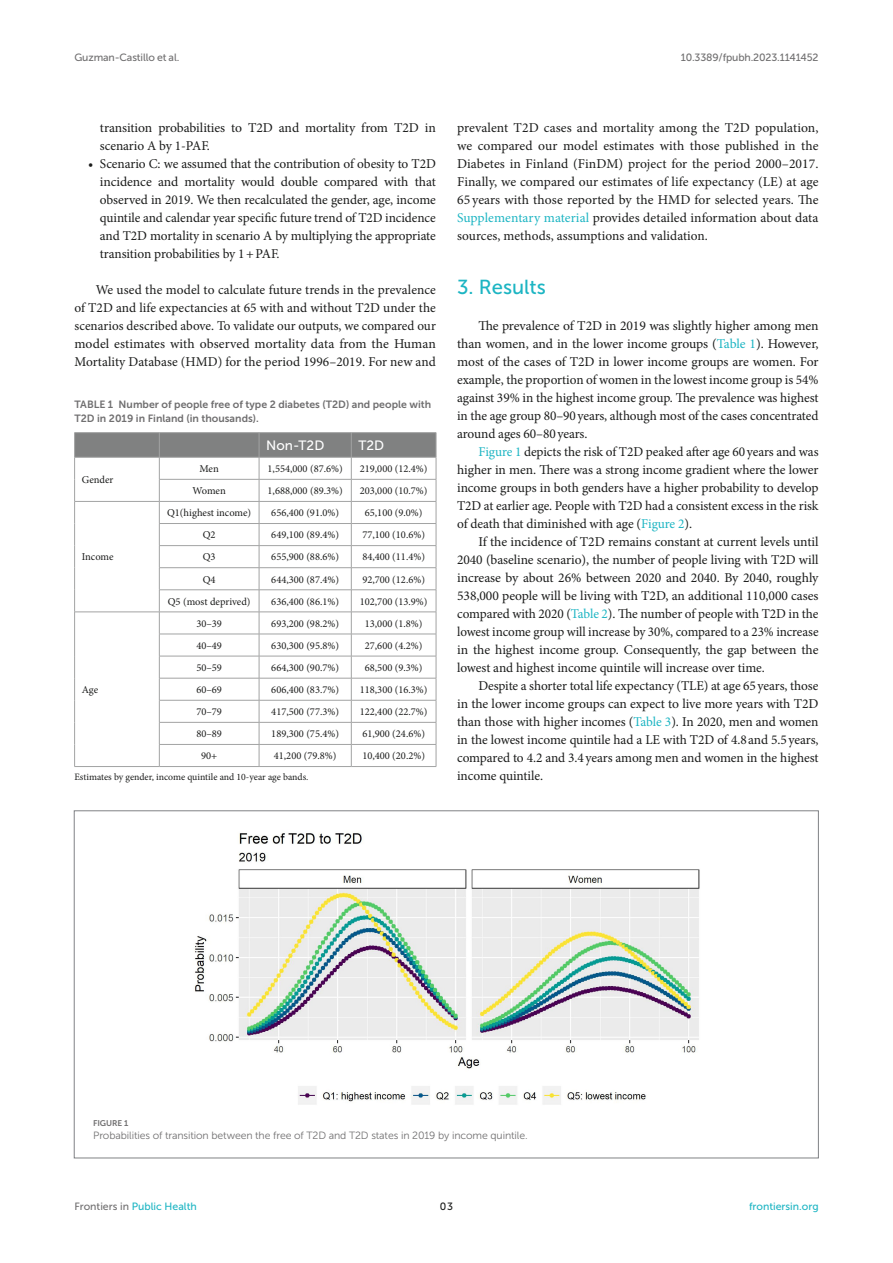
<style>
.page{position:relative;width:893px;height:1263px;background:#fff}
.page>*{position:absolute;margin:0;border:0;box-sizing:border-box;transform-origin:0 0}
.HEAD_1{font:20.25px "Museo Sans 500";color:#1db5c3}
.TEXT{font:13.5px/18px "Minion Pro";letter-spacing:-.005em;color:#1b1c1b;text-align:justify}
.TEXT_FLUSH{font:13.5px/18px "Minion Pro";letter-spacing:-.01em;color:#1b1c1b;text-align:justify}
.BL_BLW{font:13.5px/18px "Minion Pro";letter-spacing:-.01em;color:#1b1c1b;text-align:justify}
.BL_MID{font:13.5px/18px "Minion Pro";letter-spacing:-.005em;color:#1b1c1b}
.TB_CH{font:13.5px "Museo Sans 500";color:#fff}
.TB_TX{font:10.5px "Minion Pro";color:#1b1c1b}
.TT{font:10.5px/13.5px "Museo Sans 700";color:#706f70}
.FIG_LEG{font:10.5px "Museo Sans 300";letter-spacing:-.01em;color:#706f70}
.t1{font:10.5px "Museo Sans 500";letter-spacing:-.015em;color:#706f70}
.t2{font:10.5px "Museo Sans 500";color:#1db5c3}
.t3{font:10.5px "Museo Sans 500";color:#1b1c1b}
.TFN{font:9.75px "Minion Pro";letter-spacing:-.005em;color:#1b1c1b}
.FIG_HD{font:8.25px "Museo Sans 700";letter-spacing:-.01em;color:#706f70}
.s1{color:#1db5c3}
.s2{color:#706f70}
</style>
<div class="page">
<hr style="left:259px;top:766px;width:92px;height:1px;background:#a2a3a3">
<hr style="left:159px;top:766px;width:100px;height:1px;background:#a2a3a3">
<hr style="left:351px;top:766px;width:85px;height:1px;background:#a2a3a3">
<hr style="left:74px;top:766px;width:85px;height:1px;background:#a2a3a3">
<hr style="left:159px;top:432px;width:100px;height:1px;background:#a2a3a3">
<hr style="left:259px;top:432px;width:92px;height:1px;background:#a2a3a3">
<hr style="left:351px;top:432px;width:85px;height:1px;background:#a2a3a3">
<hr style="left:74px;top:432px;width:85px;height:1px;background:#a2a3a3">
<svg style="left:74px;top:433px;width:363px;height:333px"></svg>
<hr style="left:74px;top:501px;width:85px;height:1px;background:#a2a3a3">
<img style="left:194px;top:833px;width:506px;height:272px">
<p class="t1" style="left:74px;top:51px;width:106px">Guzman-Castillo et al.</p>
<p class="t1" style="left:681px;top:51px;width:139px">10.3389/fpubh.2023.1141452</p>
<p class="BL_MID" style="left:100px;top:119px;width:337px">transition probabilities to T2D and mortality from T2D in scenario A by 1-PAF.</p>
<p class="BL_BLW" style="left:100px;top:155px;width:337px;text-indent:-12px">• Scenario C: we assumed that the contribution of obesity to T2D incidence and mortality would double compared with that observed in 2019. We then recalculated the gender, age, income quintile and calendar year specific future trend of T2D incidence and T2D mortality in scenario A by multiplying the appropriate transition probabilities by 1+PAF.</p>
<p class="TEXT" style="left:74px;top:281px;width:363px;text-indent:21px">We used the model to calculate future trends in the prevalence of T2D and life expectancies at 65 with and without T2D under the scenarios described above. To validate our outputs, we compared our model estimates with observed mortality data from the Human Mortality Database (HMD) for the period 1996–2019. For new and</p>
<p class="TT" style="left:74px;top:398px;width:358px">TABLE 1 Number of people free of type 2 diabetes (T2D) and people with<br>T2D in 2019 in Finland (in thousands).</p>
<p class="TB_CH" style="left:266px;top:438px;width:60px">Non-T2D</p>
<p class="TB_CH" style="left:359px;top:438px;width:27px">T2D</p>
<p class="TB_TX" style="left:82px;top:473px;width:33px">Gender</p>
<p class="TB_TX" style="left:200px;top:462px;width:21px">Men</p>
<p class="TB_TX" style="left:268px;top:462px;width:77px">1,554,000 (87.6%)</p>
<p class="TB_TX" style="left:360px;top:462px;width:69px">219,000 (12.4%)</p>
<p class="TB_TX" style="left:193px;top:484px;width:35px">Women</p>
<p class="TB_TX" style="left:268px;top:484px;width:77px">1,688,000 (89.3%)</p>
<p class="TB_TX" style="left:360px;top:484px;width:69px">203,000 (10.7%)</p>
<p class="TB_TX" style="left:82px;top:550px;width:33px">Income</p>
<p class="TB_TX" style="left:167px;top:506px;width:86px">Q1(highest income)</p>
<p class="TB_TX" style="left:271px;top:506px;width:69px">656,400 (91.0%)</p>
<p class="TB_TX" style="left:365px;top:506px;width:59px">65,100 (9.0%)</p>
<p class="TB_TX" style="left:203px;top:528px;width:14px">Q2</p>
<p class="TB_TX" style="left:271px;top:528px;width:69px">649,100 (89.4%)</p>
<p class="TB_TX" style="left:362px;top:528px;width:64px">77,100 (10.6%)</p>
<p class="TB_TX" style="left:203px;top:550px;width:14px">Q3</p>
<p class="TB_TX" style="left:271px;top:550px;width:69px">655,900 (88.6%)</p>
<p class="TB_TX" style="left:362px;top:550px;width:64px">84,400 (11.4%)</p>
<p class="TB_TX" style="left:203px;top:572px;width:14px">Q4</p>
<p class="TB_TX" style="left:271px;top:572px;width:69px">644,300 (87.4%)</p>
<p class="TB_TX" style="left:362px;top:572px;width:64px">92,700 (12.6%)</p>
<p class="TB_TX" style="left:168px;top:594px;width:84px">Q5 (most deprived)</p>
<p class="TB_TX" style="left:271px;top:594px;width:69px">636,400 (86.1%)</p>
<p class="TB_TX" style="left:360px;top:594px;width:69px">102,700 (13.9%)</p>
<p class="TB_TX" style="left:196px;top:616px;width:27px">30–39</p>
<p class="TB_TX" style="left:271px;top:616px;width:69px">693,200 (98.2%)</p>
<p class="TB_TX" style="left:365px;top:616px;width:59px">13,000 (1.8%)</p>
<p class="TB_TX" style="left:196px;top:638px;width:27px">40–49</p>
<p class="TB_TX" style="left:271px;top:638px;width:69px">630,300 (95.8%)</p>
<p class="TB_TX" style="left:365px;top:638px;width:59px">27,600 (4.2%)</p>
<p class="TB_TX" style="left:196px;top:660px;width:27px">50–59</p>
<p class="TB_TX" style="left:271px;top:660px;width:69px">664,300 (90.7%)</p>
<p class="TB_TX" style="left:365px;top:660px;width:59px">68,500 (9.3%)</p>
<p class="TB_TX" style="left:196px;top:683px;width:27px">60–69</p>
<p class="TB_TX" style="left:271px;top:683px;width:69px">606,400 (83.7%)</p>
<p class="TB_TX" style="left:360px;top:683px;width:69px">118,300 (16.3%)</p>
<p class="TB_TX" style="left:196px;top:705px;width:27px">70–79</p>
<p class="TB_TX" style="left:271px;top:705px;width:69px">417,500 (77.3%)</p>
<p class="TB_TX" style="left:360px;top:705px;width:69px">122,400 (22.7%)</p>
<p class="TB_TX" style="left:196px;top:727px;width:27px">80–89</p>
<p class="TB_TX" style="left:271px;top:727px;width:69px">189,300 (75.4%)</p>
<p class="TB_TX" style="left:362px;top:727px;width:64px">61,900 (24.6%)</p>
<p class="TB_TX" style="left:201px;top:749px;width:18px">90+</p>
<p class="TB_TX" style="left:274px;top:749px;width:64px">41,200 (79.8%)</p>
<p class="TB_TX" style="left:362px;top:749px;width:64px">10,400 (20.2%)</p>
<p class="TFN" style="left:74px;top:770px;width:236px">Estimates by gender, income quintile and 10-year age bands.</p>
<p class="TB_TX" style="left:82px;top:683px;width:18px">Age</p>
<p class="TEXT" style="left:457px;top:119px;width:363px">prevalent T2D cases and mortality among the T2D population, we compared our model estimates with those published in the Diabetes in Finland (FinDM) project for the period 2000–2017.<br>Finally, we compared our estimates of life expectancy (LE) at age 65 years with those reported by the HMD for selected years. The <span class="s1">Supplementary material</span> provides detailed information about data sources, methods, assumptions and validation.</p>
<p class="HEAD_1" style="left:457px;top:276px;width:90px">3. Results</p>
<p class="TEXT_FLUSH" style="left:457px;top:317px;width:363px;text-indent:21px">The prevalence of T2D in 2019 was slightly higher among men than women, and in the lower income groups (<span class="s1">Table 1</span>). However, most of the cases of T2D in lower income groups are women. For example, the proportion of women in the lowest income group is 54% against 39% in the highest income group. The prevalence was highest in the age group 80–90years, although most of the cases concentrated around ages 60–80years.</p>
<p class="TEXT" style="left:457px;top:443px;width:363px;text-indent:21px"><span class="s1">Figure 1</span> depicts the risk of T2D peaked after age 60years and was higher in men. There was a strong income gradient where the lower income groups in both genders have a higher probability to develop T2D at earlier age. People with T2D had a consistent excess in the risk of death that diminished with age (<span class="s1">Figure 2</span>).</p>
<p class="TEXT" style="left:457px;top:533px;width:363px;text-indent:21px">If the incidence of T2D remains constant at current levels until 2040 (baseline scenario), the number of people living with T2D will increase by about 26% between 2020 and 2040. By 2040, roughly 538,000 people will be living with T2D, an additional 110,000 cases compared with 2020 (<span class="s1">Table 2</span>). The number of people with T2D in the lowest income group will increase by 30%, compared to a 23% increase in the highest income group. Consequently, the gap between the lowest and highest income quintile will increase over time.</p>
<p class="TEXT" style="left:457px;top:677px;width:363px;text-indent:21px">Despite a shorter total life expectancy (TLE) at age 65years, those in the lower income groups can expect to live more years with T2D than those with higher incomes (<span class="s1">Table 3</span>). In 2020, men and women in the lowest income quintile had a LE with T2D of 4.8and 5.5years, compared to 4.2 and 3.4years among men and women in the highest income quintile.</p>
<p class="FIG_HD" style="left:93px;top:1118px;width:37px">FIGURE 1</p>
<p class="FIG_LEG" style="left:93px;top:1130px;width:436px">Probabilities of transition between the free of T2D and T2D states in 2019 by income quintile.</p>
<p class="t2" style="left:74px;top:1200px;width:124px"><span class="s2">Frontiers in</span> Public Health</p>
<p class="t3" style="left:440px;top:1200px;width:15px">03</p>
<p class="t2" style="left:749px;top:1200px;width:71px">frontiersin.org</p>
</div>
